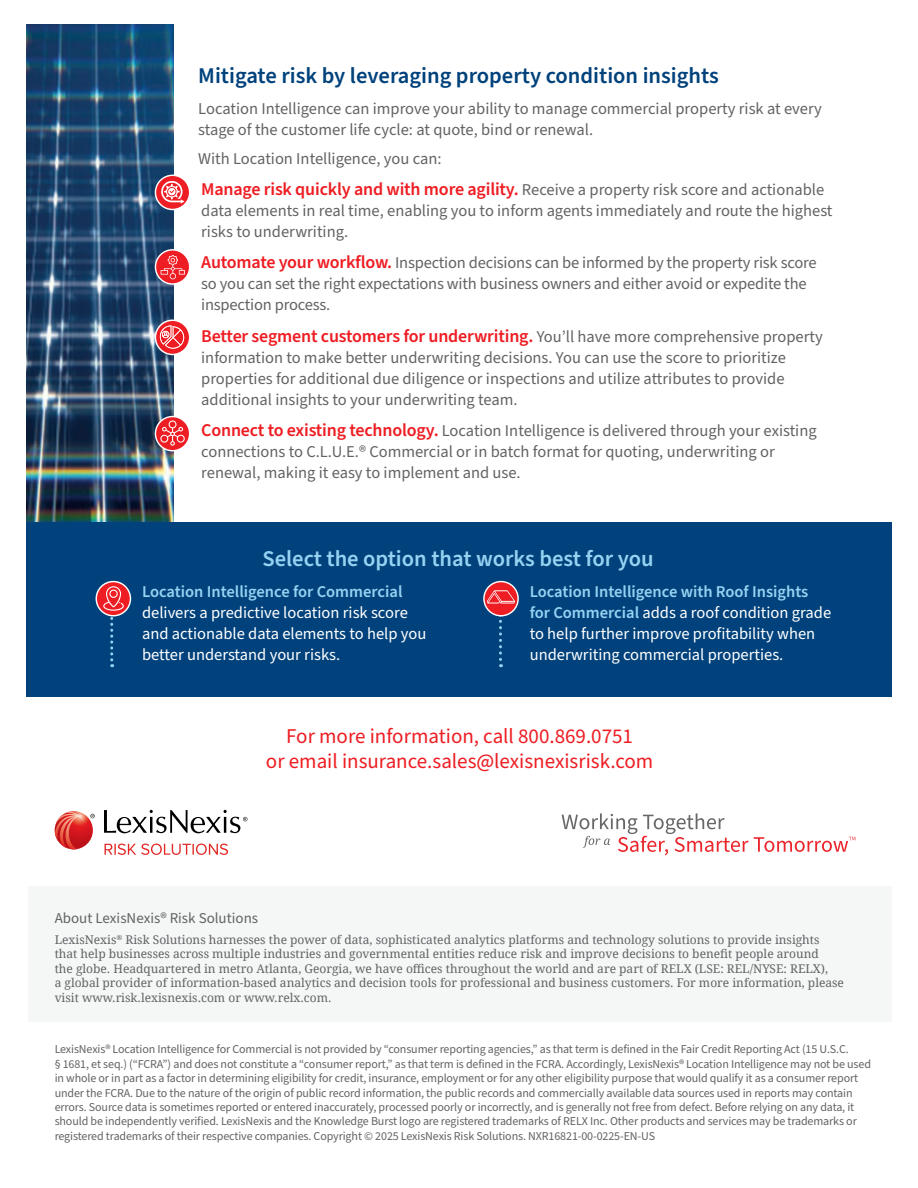
<style>
.page{position:relative;width:918px;height:1188px;background:#fff}
.page>*{position:absolute;margin:0;border:0;box-sizing:border-box;transform-origin:0 0}
.Content_-_Subhead_copy{font:600 22.5px "Source Sans Pro";color:#01427c}
.Content_-_Subhead_copy-2{font:600 22.5px "Source Sans Pro";color:#95d2f2}
.Back_Cover_CTA{font:21px/25.5px "Source Sans Pro";color:#ee1d23;text-align:center}
.Back_Bullet{font:600 18px "Source Sans Pro";letter-spacing:-.01em;color:#ee1d23}
.Back_Bullet-2{font:16.5px/21px "Source Sans Pro";color:#636366}
.Back_Bullet-3{font:16.5px/21px "Source Sans Pro";color:#fff}
.Back_Cover_Subhead{font:15px "Source Sans Pro";color:#636366}
.Back_Cover_Legal{font:12px/14.4px "Source Sans Pro";letter-spacing:-.01em;color:#636366}
.Back_Cover__About__Content{font:12px/14.4px "Droid Serif";color:#636366}
.s1{font-weight:600;font-size:18px;color:#ee1d23}
.s2{font-weight:400;font-size:16.5px;color:#636366}
.s3{font-weight:600;color:#95d2f2}
</style>
<div class="page">
<img style="left:26px;top:25px;width:148px;height:497px">
<div style="left:26px;top:522px;width:866px;height:175px;background:#01427c"></div>
<div style="left:28px;top:886px;width:864px;height:136px;background:#f5f6f6"></div>
<svg style="left:155px;top:175px;width:35px;height:34px"></svg>
<svg style="left:161px;top:181px;width:24px;height:23px"></svg>
<div style="left:155px;top:175px;width:35px;height:35px;border:1px solid #fff;border-radius:50%"></div>
<svg style="left:155px;top:250px;width:35px;height:34px"></svg>
<svg style="left:161px;top:255px;width:24px;height:24px"></svg>
<div style="left:155px;top:249px;width:35px;height:36px;border:1px solid #fff;border-radius:50%"></div>
<svg style="left:155px;top:320px;width:35px;height:34px"></svg>
<svg style="left:160px;top:325px;width:24px;height:24px"></svg>
<div style="left:155px;top:320px;width:35px;height:35px;border:1px solid #fff;border-radius:50%"></div>
<svg style="left:155px;top:417px;width:35px;height:34px"></svg>
<svg style="left:160px;top:420px;width:25px;height:26px"></svg>
<div style="left:155px;top:416px;width:35px;height:35px;border:1px solid #fff;border-radius:50%"></div>
<svg style="left:484px;top:582px;width:34px;height:34px"></svg>
<svg style="left:487px;top:590px;width:28px;height:77px"></svg>
<div style="left:483px;top:581px;width:36px;height:35px;border:1px solid #fff;border-radius:50%"></div>
<svg style="left:96px;top:582px;width:34px;height:34px"></svg>
<svg style="left:103px;top:586px;width:21px;height:81px"></svg>
<div style="left:96px;top:581px;width:35px;height:35px;border:1px solid #fff;border-radius:50%"></div>
<svg style="left:562px;top:813px;width:293px;height:42px"></svg>
<svg style="left:105px;top:844px;width:123px;height:11px"></svg>
<svg style="left:104px;top:810px;width:143px;height:23px"></svg>
<svg style="left:55px;top:812px;width:40px;height:37px"></svg>
<p class="Content_-_Subhead_copy" style="left:198px;top:60px;width:522px">Mitigate risk by leveraging property condition insights</p>
<p class="Back_Bullet-2" style="left:198px;top:98px;width:625px">Location Intelligence can improve your ability to manage commercial property risk at every stage of the customer life cycle: at quote, bind or renewal.</p>
<p class="Back_Bullet-2" style="left:198px;top:149px;width:245px">With Location Intelligence, you can:</p>
<p class="Back_Bullet-2" style="left:201px;top:180px;width:633px"><span class="s1">Manage risk quickly and with more agility.</span> Receive a property risk score and actionable data elements in real time, enabling you to inform agents immediately and route the highest risks to underwriting.</p>
<p class="Back_Bullet-2" style="left:201px;top:253px;width:617px"><span class="s1">Automate your workflow.</span> Inspection decisions can be informed by the property risk score so you can set the right expectations with business owners and either avoid or expedite the inspection process.</p>
<p class="Back_Bullet" style="left:201px;top:324px;width:623px">Better segment customers for underwriting. <span class="s2">You’ll have more comprehensive property</span></p>
<p class="Back_Bullet-2" style="left:201px;top:347px;width:586px;text-align:justify">information to make better underwriting decisions. You can use the score to prioritize properties for additional due diligence or inspections and utilize attributes to provide additional insights to your underwriting team.</p>
<p class="Back_Bullet-2" style="left:201px;top:420px;width:617px"><span class="s1">Connect to existing technology.</span> Location Intelligence is delivered through your existing connections to C.L.U.E.® Commercial or in batch format for quoting, underwriting or renewal, making it easy to implement and use.</p>
<p class="Content_-_Subhead_copy-2" style="left:262px;top:544px;width:393px">Select the option that works best for you</p>
<p class="Back_Bullet-3" style="left:142px;top:582px;width:286px"><span class="s3">Location Intelligence for Commercial </span>delivers a predictive location risk score and actionable data elements to help you better understand your risks.</p>
<p class="Back_Bullet-3" style="left:530px;top:582px;width:303px"><span class="s3">Location Intelligence with Roof Insights for Commercial</span> adds a roof condition grade to help further improve profitability when underwriting commercial properties.</p>
<p class="Back_Cover_CTA" style="left:266px;top:723px;width:389px">For more information, call 800.869.0751<br>or email insurance.sales@lexisnexisrisk.com</p>
<p class="Back_Cover_Subhead" style="left:55px;top:908px;width:205px">About LexisNexis® Risk Solutions</p>
<p class="Back_Cover__About__Content" style="left:55px;top:932px;width:791px">LexisNexis<sup>®</sup> Risk Solutions harnesses the power of data, sophisticated analytics platforms and technology solutions to provide insights that help businesses across multiple industries and governmental entities reduce risk and improve decisions to benefit people around<br>the globe. Headquartered in metro Atlanta, Georgia, we have offices throughout the world and are part of RELX (LSE: REL/NYSE: RELX),<br>a global provider of information-based analytics and decision tools for professional and business customers. For more information, please visit www.risk.lexisnexis.com or www.relx.com.</p>
<p class="Back_Cover_Legal" style="left:55px;top:1043px;width:818px">LexisNexis® Location Intelligence for Commercial is not provided by “consumer reporting agencies,” as that term is defined in the Fair Credit Reporting Act (15 U.S.C.<br>§ 1681, et seq.) (“FCRA”) and does not constitute a “consumer report,” as that term is defined in the FCRA. Accordingly, LexisNexis® Location Intelligence may not be used in whole or in part as a factor in determining eligibility for credit, insurance, employment or for any other eligibility purpose that would qualify it as a consumer report under the FCRA. Due to the nature of the origin of public record information, the public records and commercially available data sources used in reports may contain errors. Source data is sometimes reported or entered inaccurately, processed poorly or incorrectly, and is generally not free from defect. Before relying on any data, it should be independently verified. LexisNexis and the Knowledge Burst logo are registered trademarks of RELX Inc. Other products and services may be trademarks or registered trademarks of their respective companies. Copyright © 2025 LexisNexis Risk Solutions. NXR16821-00-0225-EN-US</p>
</div>
